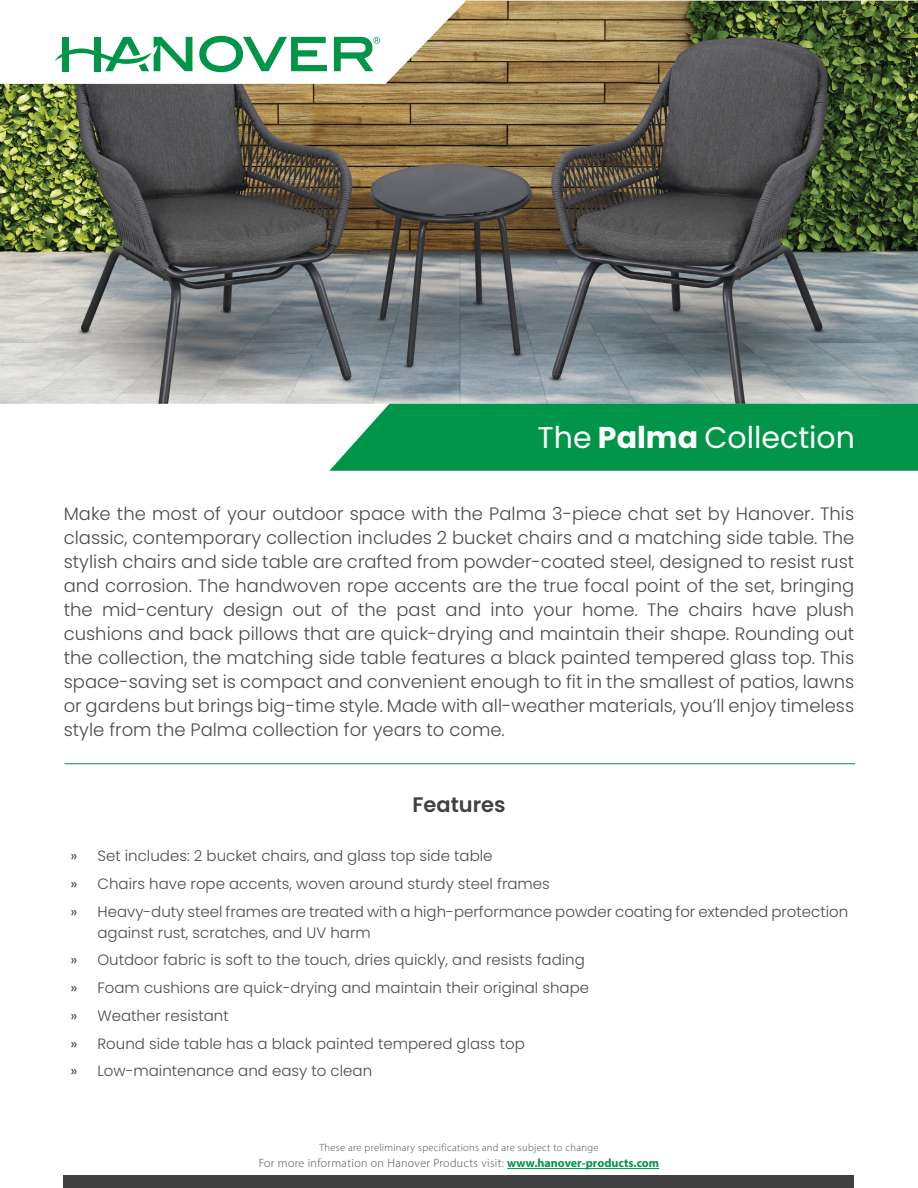
<style>
.page{position:relative;width:918px;height:1188px;background:#fff}
.page>*{position:absolute;margin:0;border:0;box-sizing:border-box;transform-origin:0 0}
.t1{font:30px "Poppins";color:#fff}
.t2{font:600 21px "Poppins";color:#414142}
.t3{font:300 18px/24px "Poppins";color:#4c4c4e;text-align:justify}
.t4{font:300 15px/21px "Poppins";color:#4c4c4e}
.t5{font:300 12px "Myriad Pro";letter-spacing:.03em;color:#4c4c4e}
.t6{font:300 10.5px "Myriad Pro";letter-spacing:.03em;color:#4c4c4e}
.s1{font-weight:700}
.s2{font-weight:400}
.s3{font-weight:700;color:#009549}
</style>
<div class="page">
<hr style="left:507px;top:1168px;width:152px;height:1px;background:#009549">
<div style="left:64px;top:1176px;width:790px;height:12px;background:#414142"></div>
<hr style="left:64px;top:763px;width:791px;height:1px;background:#009549">
<img style="left:0;top:1px;width:918px;height:403px">
<div style="left:329px;top:404px;width:589px;height:67px;background:#009549"></div>
<p class="t1" style="left:538px;top:420px;width:319px">The <span class="s1">Palma</span> Collection</p>
<p class="t3" style="left:64px;top:502px;width:792px">Make the most of your outdoor space with the Palma 3-piece chat set by Hanover. This classic, contemporary collection includes 2 bucket chairs and a matching side table. The stylish chairs and side table are crafted from powder-coated steel, designed to resist rust and corrosion. The handwoven rope accents are the true focal point of the set, bringing the mid-century design out of the past and into your home. The chairs have plush cushions and back pillows that are quick-drying and maintain their shape. Rounding out the collection, the matching side table features a black painted tempered glass top. This space-saving set is compact and convenient enough to fit in the smallest of patios, lawns or gardens but brings big-time style. Made with all-weather materials, you’ll enjoy timeless style from the Palma collection for years to come.</p>
<p class="t2" style="left:412px;top:792px;width:95px">Features</p>
<p class="t4" style="left:70px;top:845px;width:424px"><span class="s2">»</span> Set includes: 2 bucket chairs, and glass top side table</p>
<p class="t4" style="left:70px;top:873px;width:481px"><span class="s2">»</span> Chairs have rope accents, woven around sturdy steel frames</p>
<p class="t4" style="left:97px;top:901px;width:752px;text-indent:-27px"><span class="s2">»</span> Heavy-duty steel frames are treated with a high-performance powder coating for extended protection against rust, scratches, and UV harm</p>
<p class="t4" style="left:70px;top:950px;width:516px"><span class="s2">»</span> Outdoor fabric is soft to the touch, dries quickly, and resists fading</p>
<p class="t4" style="left:70px;top:977px;width:520px"><span class="s2">»</span> Foam cushions are quick-drying and maintain their original shape</p>
<p class="t4" style="left:70px;top:1005px;width:160px"><span class="s2">»</span> Weather resistant</p>
<p class="t4" style="left:70px;top:1033px;width:456px"><span class="s2">»</span> Round side table has a black painted tempered glass top</p>
<p class="t4" style="left:70px;top:1061px;width:303px"><span class="s2">»</span> Low-maintenance and easy to clean</p>
<p class="t6" style="left:319px;top:1141px;width:281px">These are preliminary specifications and are subject to change</p>
<p class="t5" style="left:259px;top:1156px;width:402px">For more information on Hanover Products visit: <span class="s3">www.hanover-products.com</span></p>
</div>
